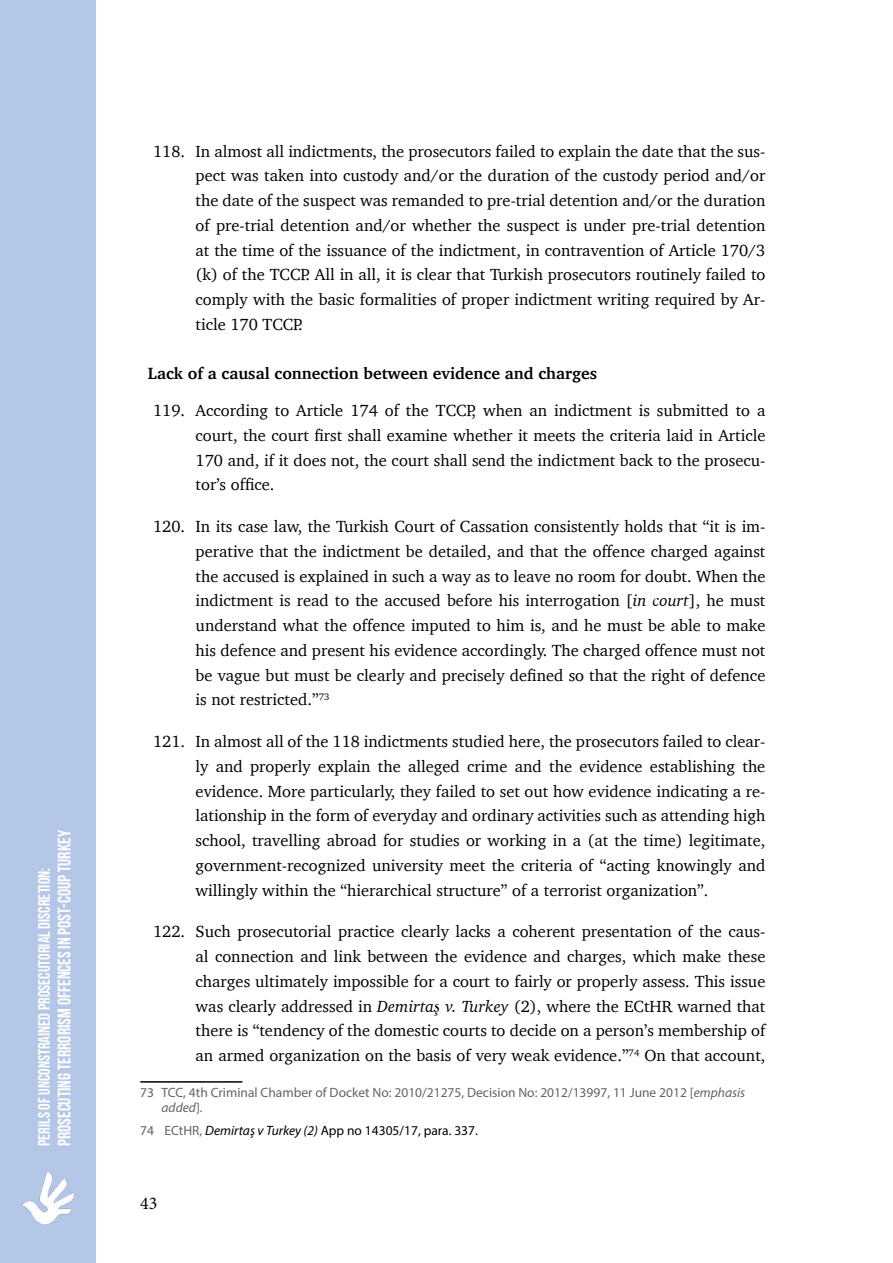
<style>
.page{position:relative;width:893px;height:1263px;background:#fff}
.page>*{position:absolute;margin:0;border:0;box-sizing:border-box;transform-origin:0 0}
.t1{font:700 18px "Bebas Neue";color:#fff}
.t2{font:18px "Minion Pro";color:#000}
.t3{font:16.5px/24.8px "Charter";color:#000;text-align:justify}
.t4{font:700 16.5px "Charter";color:#000}
.t5{font:700 16.5px "Bebas Neue";color:#fff}
.t6{font:13.5px/15px "Myriad Pro";color:#646363}
.t7{font:13.5px "Myriad Pro";color:#000}
.s1{font-style:italic}
.s2{color:#646363}
</style>
<div class="page">
<div style="left:0;top:0;width:96px;height:1263px;background:#b4c7e7"></div>
<img style="left:22px;top:1172px;width:52px;height:53px">
<hr style="left:140px;top:1081px;width:102px;height:2px;background:#000">
<p class="t1" style="left:54px;top:1146px;width:317px;rotate:-90deg">Prosecuting Terrorism Offences in POST-COUP Turkey</p>
<p class="t5" style="left:35px;top:1146px;width:280px;rotate:-90deg">Perils of Unconstrained Prosecutorial Discretion:</p>
<p class="t3" style="left:196px;top:138px;width:571px;text-indent:-43px">118. In almost all indictments, the prosecutors failed to explain the date that the sus&shy;pect was taken into custody and/or the duration of the custody period and/or the date of the suspect was remanded to pre-trial detention and/or the duration of pre-trial detention and/or whether the suspect is under pre-trial detention at the time of the issuance of the indictment, in contravention of Article 170/3 (k) of the TCCP. All in all, it is clear that Turkish prosecutors routinely failed to comply with the basic formalities of proper indictment writing required by Ar&shy;ticle 170 TCCP.</p>
<p class="t4" style="left:148px;top:359px;width:451px">Lack of a causal connection between evidence and charges</p>
<p class="t3" style="left:196px;top:398px;width:571px;text-indent:-43px">119. According to Article 174 of the TCCP, when an indictment is submitted to a court, the court first shall examine whether it meets the criteria laid in Article 170 and, if it does not, the court shall send the indictment back to the prosecu&shy;tor’s office.</p>
<p class="t3" style="left:196px;top:514px;width:571px;text-indent:-43px">120. In its case law, the Turkish Court of Cassation consistently holds that “it is im&shy;perative that the indictment be detailed, and that the offence charged against the accused is explained in such a way as to leave no room for doubt. When the indictment is read to the accused before his interrogation [<span class="s1">in court</span>], he must understand what the offence imputed to him is, and he must be able to make his defence and present his evidence accordingly. The charged offence must not be vague but must be clearly and precisely defined so that the right of defence is not restricted.”<sup>73</sup></p>
<p class="t3" style="left:196px;top:729px;width:571px;text-indent:-43px">121. In almost all of the 118 indictments studied here, the prosecutors failed to clear&shy;ly and properly explain the alleged crime and the evidence establishing the evidence. More particularly, they failed to set out how evidence indicating a re&shy;lationship in the form of everyday and ordinary activities such as attending high school, travelling abroad for studies or working in a (at the time) legitimate, government-recognized university meet the criteria of “acting knowingly and willingly within the “hierarchical structure” of a terrorist organization”.</p>
<p class="t3" style="left:196px;top:919px;width:571px;text-indent:-43px">122. Such prosecutorial practice clearly lacks a coherent presentation of the caus&shy;al connection and link between the evidence and charges, which make these charges ultimately impossible for a court to fairly or properly assess. This issue was clearly addressed in <span class="s1">Demirtaş v. Turkey</span> (2), where the ECtHR warned that there is “tendency of the domestic courts to decide on a person’s membership of an armed organization on the basis of very weak evidence.”<sup>74</sup> On that account,</p>
<p class="t6" style="left:162px;top:1085px;width:585px;text-indent:-21px">73 TCC, 4th Criminal Chamber of Docket No: 2010/21275, Decision No: 2012/13997, 11 June 2012 [<span class="s1">emphasis added</span>].</p>
<p class="t7" style="left:140px;top:1122px;width:339px"><span class="s2">74 ECtHR,</span> <span class="s1">Demirtaş v Turkey (2)</span> App no 14305/17, para. 337.</p>
<p class="t2" style="left:140px;top:1191px;width:19px">43</p>
</div>
